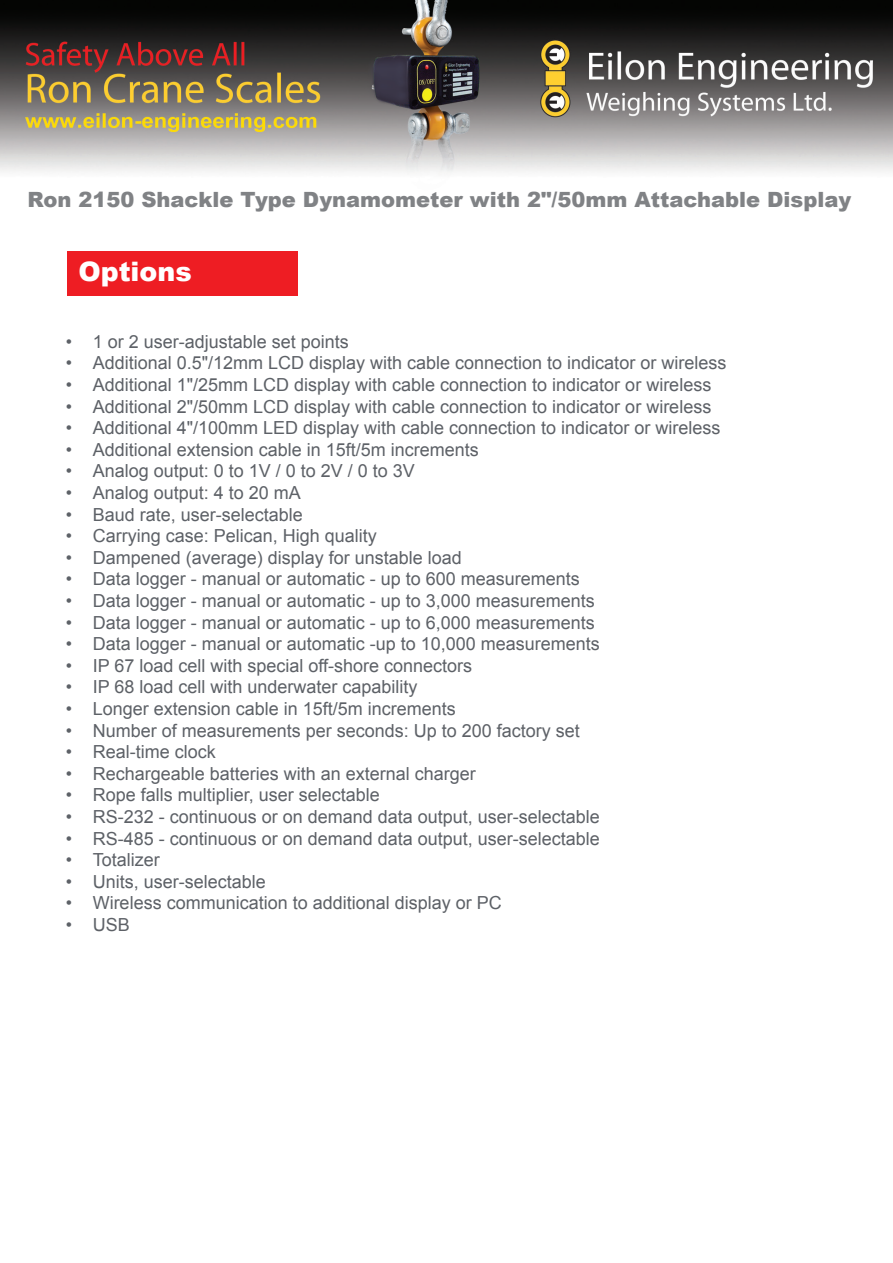
<style>
.page{position:relative;width:893px;height:1263px;background:#fff}
.page>*{position:absolute;margin:0;border:0;box-sizing:border-box;transform-origin:0 0}
.t1{font:900 26.85px "Arial";color:#fff}
.t2{font:900 21px "Arial";color:#808285}
.t3{font:18px "Arial";color:#5d6167}
</style>
<div class="page">
<img style="left:0;top:0;width:893px;height:173px">
<div style="left:67px;top:251px;width:231px;height:45px;background:#ee1d23"></div>
<p class="t2" style="left:28px;top:185px;width:825px">Ron 2150 Shackle Type Dynamometer with 2"/50mm Attachable Display</p>
<p class="t1" style="left:78px;top:252px;width:115px">Options</p>
<p class="t3" style="left:66px;top:330px;width:8px">•</p>
<p class="t3" style="left:93px;top:330px;width:258px">1 or 2 user-adjustable set points</p>
<p class="t3" style="left:66px;top:351px;width:8px">•</p>
<p class="t3" style="left:93px;top:351px;width:635px">Additional 0.5"/12mm LCD display with cable connection to indicator or wireless</p>
<p class="t3" style="left:66px;top:373px;width:8px">•</p>
<p class="t3" style="left:93px;top:373px;width:620px">Additional "1 /25mm LCD display with cable connection to indicator or wireless</p>
<p class="t3" style="left:66px;top:394px;width:8px">•</p>
<p class="t3" style="left:93px;top:394px;width:620px">Additional "2 /50mm LCD display with cable connection to indicator or wireless</p>
<p class="t3" style="left:66px;top:416px;width:8px">•</p>
<p class="t3" style="left:93px;top:416px;width:629px">Additional "4 /100mm LED display with cable connection to indicator or wireless</p>
<p class="t3" style="left:66px;top:438px;width:8px">•</p>
<p class="t3" style="left:93px;top:438px;width:388px">Additional extension cable in 15ft/5m increments</p>
<p class="t3" style="left:66px;top:459px;width:8px">•</p>
<p class="t3" style="left:93px;top:459px;width:324px">A n a l o g o u t p u t t o0: V1 t o0/ V2 t o0/ V3</p>
<p class="t3" style="left:66px;top:481px;width:8px">•</p>
<p class="t3" style="left:93px;top:481px;width:210px">Analog output to4: 20 mA</p>
<p class="t3" style="left:66px;top:502px;width:8px">•</p>
<p class="t3" style="left:93px;top:502px;width:212px">Baud rate, user-selectable</p>
<p class="t3" style="left:66px;top:524px;width:8px">•</p>
<p class="t3" style="left:93px;top:524px;width:286px">Carrying case: Pelican, High quality</p>
<p class="t3" style="left:66px;top:546px;width:8px">•</p>
<p class="t3" style="left:93px;top:546px;width:371px">Dampened (average) display for unstable load</p>
<p class="t3" style="left:66px;top:567px;width:8px">•</p>
<p class="t3" style="left:93px;top:567px;width:489px">Data logger - manual or automatic - up to 600 measurements</p>
<p class="t3" style="left:66px;top:589px;width:8px">•</p>
<p class="t3" style="left:93px;top:589px;width:504px">Data logger - manual or automatic - up to 3,000 measurements</p>
<p class="t3" style="left:66px;top:610px;width:8px">•</p>
<p class="t3" style="left:93px;top:610px;width:504px">Data logger - manual or automatic - up to 6,000 measurements</p>
<p class="t3" style="left:66px;top:632px;width:8px">•</p>
<p class="t3" style="left:93px;top:632px;width:509px">Data logger - manual or automatic -up to 10,000 measurements</p>
<p class="t3" style="left:66px;top:654px;width:8px">•</p>
<p class="t3" style="left:93px;top:654px;width:381px">IP 67 load cell with special off-shore connectors</p>
<p class="t3" style="left:66px;top:675px;width:8px">•</p>
<p class="t3" style="left:93px;top:675px;width:326px">IP 68 load cell with underwater capability</p>
<p class="t3" style="left:66px;top:697px;width:8px">•</p>
<p class="t3" style="left:93px;top:697px;width:365px">Longer extension cable in 15ft/5m increments</p>
<p class="t3" style="left:66px;top:718px;width:8px">•</p>
<p class="t3" style="left:93px;top:718px;width:489px">Number of measurements per seconds: Up to 200 factory set</p>
<p class="t3" style="left:66px;top:740px;width:8px">•</p>
<p class="t3" style="left:93px;top:740px;width:125px">Real-time clock</p>
<p class="t3" style="left:66px;top:762px;width:8px">•</p>
<p class="t3" style="left:93px;top:762px;width:385px">Rechargeable batteries with an external charger</p>
<p class="t3" style="left:66px;top:783px;width:8px">•</p>
<p class="t3" style="left:93px;top:783px;width:289px">Rope falls multiplier, user selectable</p>
<p class="t3" style="left:66px;top:805px;width:8px">•</p>
<p class="t3" style="left:93px;top:805px;width:509px">RS-232 - continuous or on demand data output, user-selectable</p>
<p class="t3" style="left:66px;top:826px;width:8px">•</p>
<p class="t3" style="left:93px;top:826px;width:509px">RS-485 - continuous or on demand data output, user-selectable</p>
<p class="t3" style="left:66px;top:848px;width:8px">•</p>
<p class="t3" style="left:93px;top:848px;width:69px">Totalizer</p>
<p class="t3" style="left:66px;top:870px;width:8px">•</p>
<p class="t3" style="left:93px;top:870px;width:175px">Units, user-selectable</p>
<p class="t3" style="left:66px;top:891px;width:8px">•</p>
<p class="t3" style="left:93px;top:891px;width:411px">Wireless communication to additional display or PC</p>
<p class="t3" style="left:66px;top:913px;width:8px">•</p>
<p class="t3" style="left:93px;top:913px;width:39px">USB</p>
</div>
